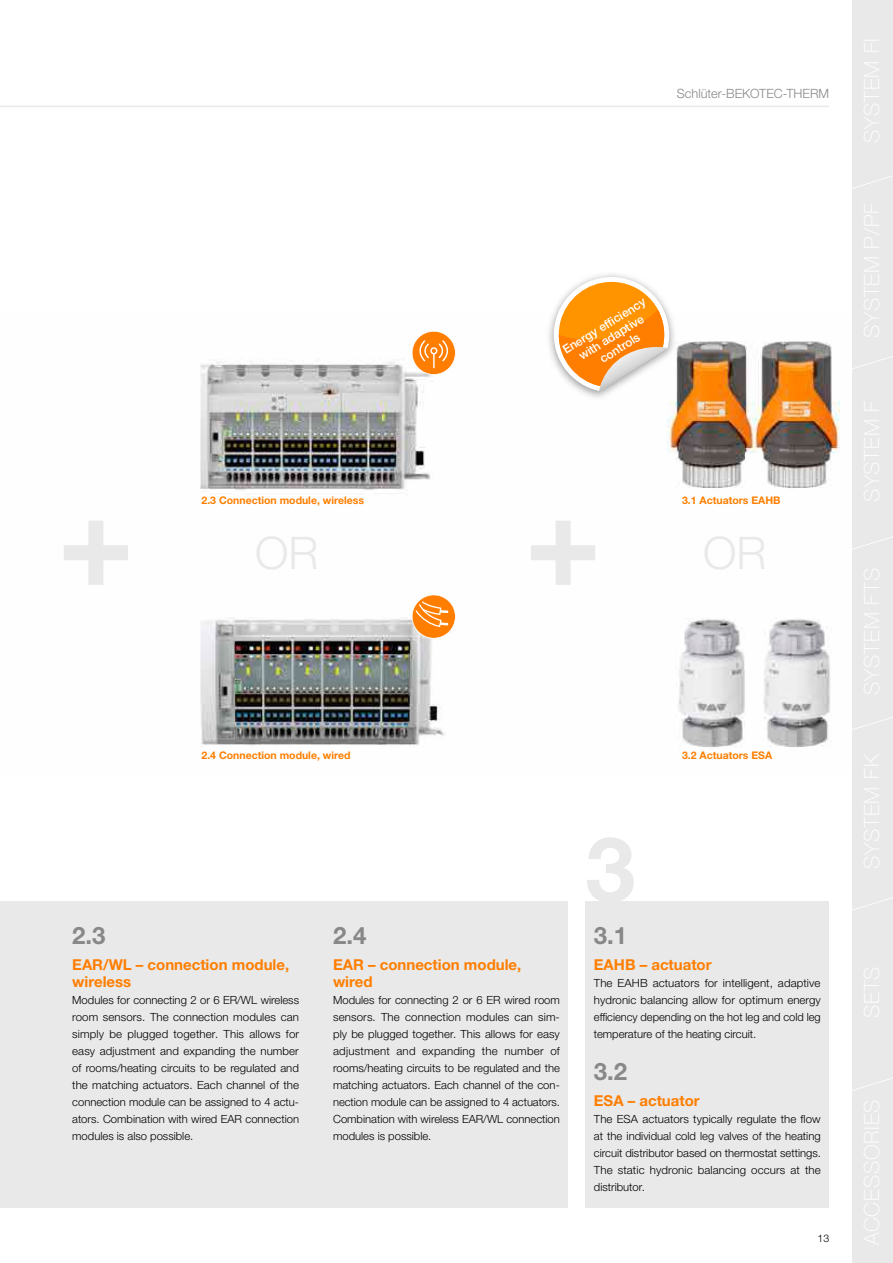
<style>
.page{position:relative;width:893px;height:1263px;background:#fff}
.page>*{position:absolute;margin:0;border:0;box-sizing:border-box;transform-origin:0 0}
.t1{font:700 90px "Helvetica Neue LT Pro";color:#e9e9e9}
.t2{font:300 45px "Helvetica Neue LTW1 G";color:#e9e9e9}
.t3{font:700 24px "Helvetica Neue LTW1 G";color:#898888}
.t4{font:700 15px/17px "Helvetica Neue LTW1 G";color:#ff7e00}
.t5{font:300 12.75px "Helvetica Neue LTW1 G";color:#898888}
.t6{font:500 12px/13.5px "Helvetica Neue LT Pro";color:#fff;text-align:center}
.t7{font:300 11.25px/17px "Helvetica Neue LTW1 G";color:#000;text-align:justify}
.t8{font:700 10.5px "Helvetica Neue LTW1 G";color:#ff7e00}
.t9{font:300 10.5px "Helvetica Neue LTW1 G";color:#000}
</style>
<div class="page">
<hr style="left:0;top:106px;width:829px;height:1px;background:#e9e9e9">
<img style="left:200px;top:341px;width:641px;height:407px">
<svg style="left:64px;top:521px;width:64px;height:64px"></svg>
<svg style="left:531px;top:521px;width:64px;height:64px"></svg>
<svg style="left:412px;top:331px;width:44px;height:44px"></svg>
<svg style="left:412px;top:594px;width:44px;height:45px"></svg>
<div style="left:852px;top:0;width:41px;height:1263px;background:#e9e9e9"></div>
<div style="left:0;top:901px;width:64px;height:307px;background:#e9e9e9"></div>
<div style="left:64px;top:901px;width:244px;height:307px;background:#e9e9e9"></div>
<div style="left:308px;top:901px;width:17px;height:307px;background:#e9e9e9"></div>
<div style="left:325px;top:901px;width:243px;height:307px;background:#e9e9e9"></div>
<div style="left:585px;top:1037px;width:244px;height:171px;background:#e9e9e9"></div>
<img style="left:543px;top:274px;width:137px;height:130px">
<svg style="left:554px;top:277px;width:115px;height:114px"></svg>
<div style="left:585px;top:901px;width:244px;height:153px;background:#e9e9e9"></div>
<p class="t5" style="left:677px;top:86px;width:154px">Schlüter-BEKOTEC-THERM</p>
<p class="t6" style="left:560px;top:345px;width:97px;rotate:-32deg">Energy effi ciency with adaptive controls</p>
<p class="t8" style="left:202px;top:494px;width:164px">2.3 Connection module, wireless</p>
<h2 class="t2" style="left:255px;top:525px;width:65px">OR</h2>
<h2 class="t2" style="left:703px;top:525px;width:65px">OR</h2>
<p class="t8" style="left:682px;top:494px;width:100px">3.1 Actuators EAHB</p>
<p class="t8" style="left:202px;top:749px;width:151px">2.4 Connection module, wired</p>
<p class="t8" style="left:682px;top:749px;width:92px">3.2 Actuators ESA</p>
<h3 class="t3" style="left:72px;top:921px;width:35px">2.3</h3>
<h3 class="t4" style="left:72px;top:956px;width:218px">EAR/WL – connection module, wireless</h3>
<p class="t7" style="left:72px;top:991px;width:228px">Modules for connecting 2 or 6 ER/WL wireless room sensors. The connection modules can simply be plugged together. This allows for easy adjustment and expanding the number of rooms/heating circuits to be regulated and the matching actuators. Each channel of the connection module can be assigned to 4 actu&shy;ators. Combination with wired EAR connection modules is also possible.</p>
<h3 class="t3" style="left:333px;top:921px;width:35px">2.4</h3>
<h3 class="t4" style="left:333px;top:956px;width:190px">EAR – connection module, wired</h3>
<p class="t7" style="left:333px;top:991px;width:228px">Modules for connecting 2 or 6 ER wired room sensors. The connection modules can sim&shy;ply be plugged together. This allows for easy adjustment and expanding the number of rooms/heating circuits to be regulated and the matching actuators. Each channel of the con&shy;nection module can be assigned to 4 actuators.<br>Combination with wireless EAR/WL connection modules is possible.</p>
<h1 class="t1" style="left:585px;top:814px;width:52px">3</h1>
<h3 class="t3" style="left:594px;top:921px;width:35px">3.1</h3>
<h3 class="t4" style="left:594px;top:956px;width:119px">EAHB – actuator</h3>
<p class="t7" style="left:594px;top:974px;width:228px">The EAHB actuators for intelligent, adaptive hydronic balancing allow for optimum energy efficiency depending on the hot leg and cold leg temperature of the heating circuit.</p>
<h3 class="t3" style="left:594px;top:1057px;width:35px">3.2</h3>
<h3 class="t4" style="left:594px;top:1092px;width:107px">ESA – actuator</h3>
<p class="t7" style="left:594px;top:1110px;width:228px">The ESA actuators typically regulate the flow at the individual cold leg valves of the heating circuit distributor based on thermostat settings.<br>The static hydronic balancing occurs at the distributor.</p>
<p class="t9" style="left:817px;top:1231px;width:13px">13</p>
</div>
